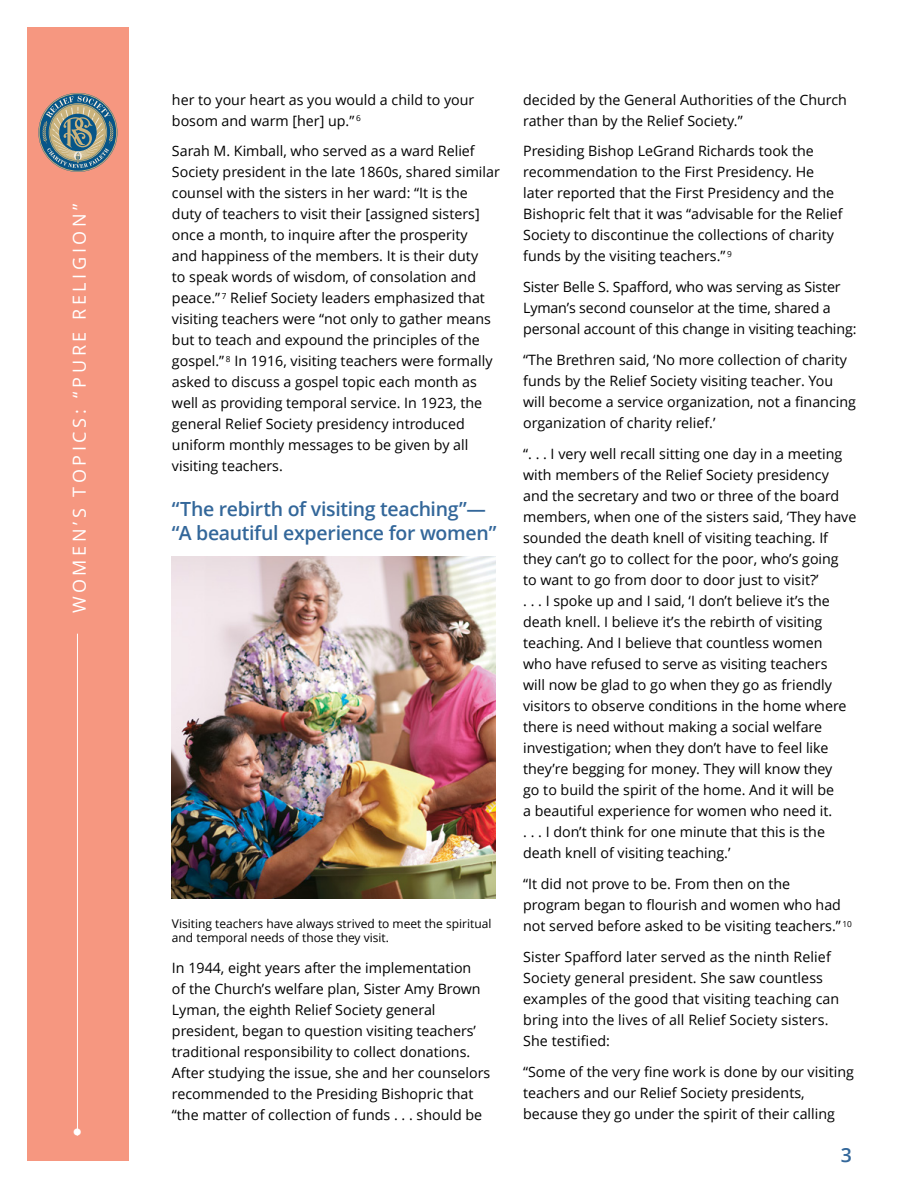
<style>
.page{position:relative;width:918px;height:1188px;background:#fff}
.page>*{position:absolute;margin:0;border:0;box-sizing:border-box;transform-origin:0 0}
.TOPIC-2_title{font:600 19.5px/24px "Zoramlds Lat";letter-spacing:-.015em;color:#33679a}
.t1{font:300 19.5px "Helveticalds Lat";color:#fff}
.t2{font:18px "Zoramlds Lat";letter-spacing:.2em;color:#fff}
.TOPIC-2_para{font:14.25px/21px "Zoramlds Lat";color:#000}
.TOPIC-2_para_first{font:14.25px/21px "Zoramlds Lat";color:#000}
.FIGimg-CAP_para{font:12px/14.4px "Zoramlds Lat";color:#000}
</style>
<div class="page">
<div style="left:27px;top:27px;width:101px;height:1134px;background:#f69780"></div>
<hr style="left:77px;top:185px;width:1px;height:951px;background:#fff">
<div style="left:71px;top:178px;width:15px;height:456px;background:#f69780"></div>
<svg style="left:38px;top:93px;width:79px;height:79px"></svg>
<img style="left:172px;top:557px;width:324px;height:342px">
<p class="t2" style="left:67px;top:613px;width:411px;rotate:-90deg">WOMEN’S TOPICS: “PURE RELIGION”</p>
<h1 class="t1" style="left:73px;top:1117px;width:11px">•</h1>
<p class="TOPIC-2_para" style="left:172px;top:88px;width:304px">her to your heart as you would a child to your bosom and warm [her] up.” <sup>6</sup></p>
<p class="TOPIC-2_para" style="left:172px;top:140px;width:329px">Sarah M. Kimball, who served as a ward Relief Society president in the late 1860s, shared similar counsel with the sisters in her ward: “It is the duty of teachers to visit their [assigned sisters] once a month, to inquire after the prosperity<br>and happiness of the members. It is their duty<br>to speak words of wisdom, of consolation and peace.” <sup>7</sup> Relief Society leaders emphasized that visiting teachers were “not only to gather means but to teach and expound the principles of the gospel.” <sup>8</sup> In 1916, visiting teachers were formally asked to discuss a gospel topic each month as well as providing temporal service. In 1923, the general Relief Society presidency introduced uniform monthly messages to be given by all visiting teachers.</p>
<p class="TOPIC-2_title" style="left:172px;top:496px;width:326px">“The rebirth of visiting teaching”— “A beautiful experience for women”</p>
<p class="FIGimg-CAP_para" style="left:172px;top:916px;width:321px">Visiting teachers have always strived to meet the spiritual and temporal needs of those they visit.</p>
<p class="TOPIC-2_para_first" style="left:172px;top:957px;width:320px">In 1944, eight years after the implementation<br>of the Church’s welfare plan, Sister Amy Brown Lyman, the eighth Relief Society general president, began to question visiting teachers’ traditional responsibility to collect donations.<br>After studying the issue, she and her counselors recommended to the Presiding Bishopric that “the matter of collection of funds . . . should be</p>
<p class="TOPIC-2_para_first" style="left:523px;top:88px;width:325px">decided by the General Authorities of the Church rather than by the Relief Society.”</p>
<p class="TOPIC-2_para" style="left:523px;top:140px;width:321px">Presiding Bishop LeGrand Richards took the recommendation to the First Presidency. He later reported that the First Presidency and the Bishopric felt that it was “advisable for the Relief Society to discontinue the collections of charity funds by the visiting teachers.” <sup>9</sup></p>
<p class="TOPIC-2_para" style="left:523px;top:276px;width:335px">Sister Belle S. Spafford, who was serving as Sister<br>Lyman’s second counselor at the time, shared a personal account of this change in visiting teaching:</p>
<p class="TOPIC-2_para" style="left:523px;top:349px;width:334px">“The Brethren said, ‘No more collection of charity funds by the Relief Society visiting teacher. You will become a service organization, not a financing organization of charity relief.’</p>
<p class="TOPIC-2_para" style="left:523px;top:443px;width:335px">“. . . I very well recall sitting one day in a meeting with members of the Relief Society presidency and the secretary and two or three of the board members, when one of the sisters said, ‘They have sounded the death knell of visiting teaching. If they can’t go to collect for the poor, who’s going<br>to want to go from door to door just to visit?’<br>. . . I spoke up and I said, ‘I don’t believe it’s the death knell. I believe it’s the rebirth of visiting teaching. And I believe that countless women<br>who have refused to serve as visiting teachers<br>will now be glad to go when they go as friendly visitors to observe conditions in the home where there is need without making a social welfare investigation; when they don’t have to feel like they’re begging for money. They will know they<br>go to build the spirit of the home. And it will be<br>a beautiful experience for women who need it.<br>. . . I don’t think for one minute that this is the death knell of visiting teaching.’</p>
<p class="TOPIC-2_para" style="left:523px;top:873px;width:330px">“It did not prove to be. From then on the<br>program began to flourish and women who had not served before asked to be visiting teachers.” <sup>10</sup></p>
<p class="TOPIC-2_para" style="left:523px;top:946px;width:318px">Sister Spafford later served as the ninth Relief Society general president. She saw countless examples of the good that visiting teaching can bring into the lives of all Relief Society sisters.<br>She testified:</p>
<p class="TOPIC-2_para" style="left:523px;top:1061px;width:332px">“Some of the very fine work is done by our visiting teachers and our Relief Society presidents, because they go under the spirit of their calling</p>
<h1 class="TOPIC-2_title" style="left:841px;top:1143px;width:13px">3</h1>
</div>
